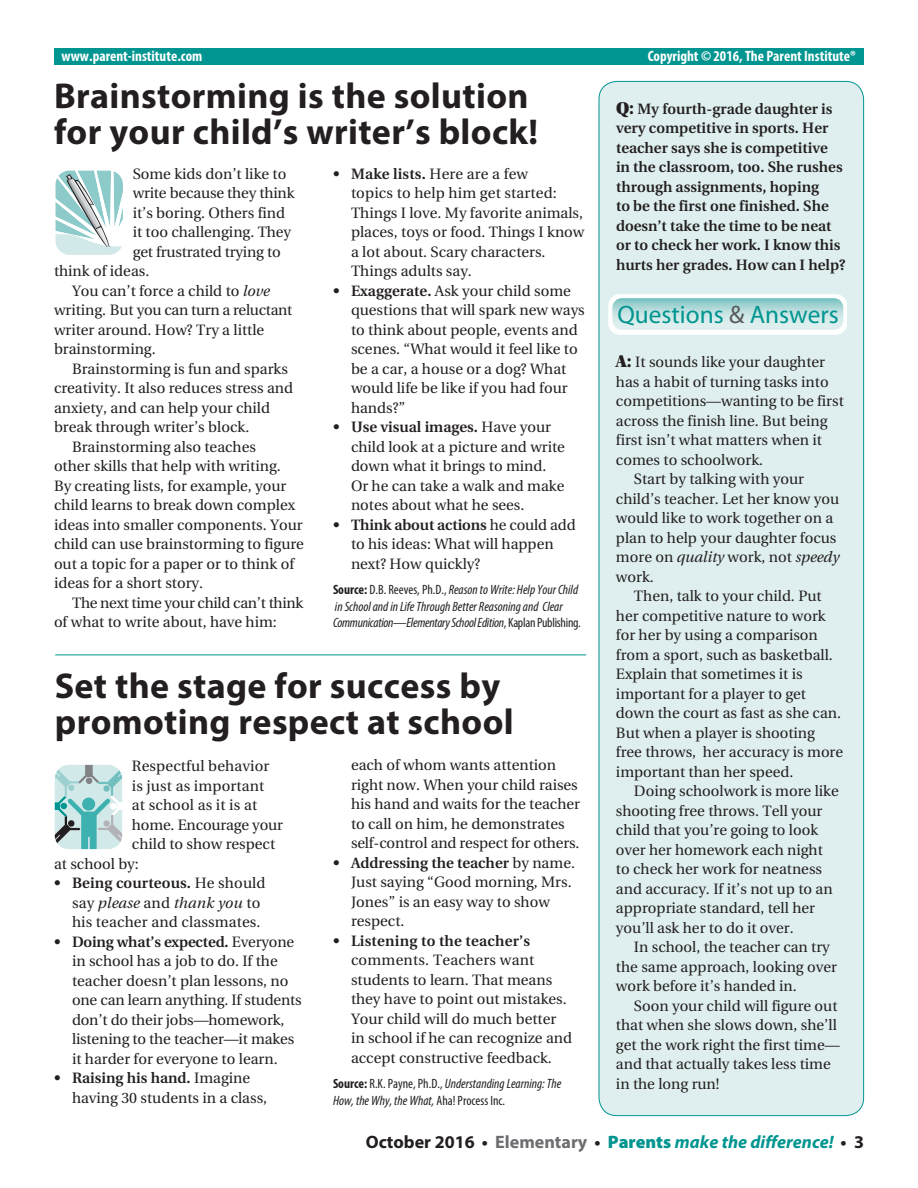
<style>
.page{position:relative;width:918px;height:1188px;background:#fff}
.page>*{position:absolute;margin:0;border:0;box-sizing:border-box;transform-origin:0 0}
._01_Medium_Headline{font:700 36px/36px "Myriad Pro";letter-spacing:.01em;color:#231f20}
.t1{font:25.35px "Block Berthold BQ";color:#009590}
.t2{font:italic 700 18px "Myriad Pro";color:#009590}
._04_Body_text{font:15px/19.5px "Utopia";color:#231f20}
._05_Bullet_text{font:15px/19.5px "Utopia";color:#231f20}
._04_Body_text-2{font:600 15px/19.5px "Utopia";color:#231f20}
.t3{font:700 condensed 15px "Myriad Pro";color:#fff}
._04_Body_text-3{font:15px/19.5px "Utopia";letter-spacing:-.02em;color:#231f20}
._07_Source{font:italic condensed 13.5px/16.5px "Myriad Pro";color:#231f20}
.s1{font-family:"Utopia Std Black Headline";font-weight:400;font-size:18px}
.s2{font-weight:600}
.s3{font-weight:700;font-style:normal}
.s4{font-style:normal}
.s5{font-style:italic}
.s6{color:#57585a}
.s7{font-family:"Utopia Std Black Headline";font-size:18px}
.s8{font-style:normal;color:#231f20}
.s9{font-style:normal;color:#6c6d70}
.s10{font-weight:900;font-style:normal}
</style>
<div class="page">
<div style="left:599px;top:81px;width:265px;height:1035px;background:#dfefef;border-radius:18px"></div>
<div style="left:54px;top:49px;width:810px;height:16px;background:#009590"></div>
<hr style="left:55px;top:655px;width:531px;height:1px;background:#009590">
<svg style="left:55px;top:170px;width:68px;height:85px"></svg>
<svg style="left:54px;top:764px;width:69px;height:86px;background:#add3d2"></svg>
<div style="left:609px;top:295px;width:238px;height:39px;background:#fff;border-radius:11px"></div>
<div style="left:609px;top:294px;width:238px;height:41px;border:1px solid #fff;border-radius:11px"></div>
<svg style="left:612px;top:298px;width:231px;height:32px;background:#bee0e0"></svg>
<p class="t3" style="left:62px;top:46px;width:142px">www.parent-institute.com</p>
<p class="t3" style="left:648px;top:46px;width:210px">Copyright © 2016, The Parent Institute®</p>
<p class="_01_Medium_Headline" style="left:54px;top:77px;width:486px">Brainstorming is the solution for your child’s writer’s block!</p>
<p class="_04_Body_text-2" style="left:616px;top:99px;width:231px"><span class="s1">Q:</span> My fourth-grade daughter is very competitive in sports. Her teacher says she is competitive in the classroom, too. She rushes through assignments, hoping<br>to be the first one finished. She doesn’t take the time to be neat or to check her work. I know this hurts her grades. How can I help?</p>
<p class="_05_Bullet_text" style="left:351px;top:164px;width:235px;text-indent:-18px"><span class="s2">• Make lists.</span> Here are a few<br>topics to help him get started:<br>Things I love. My favorite animals, places, toys or food. Things I know a lot about. Scary characters.<br>Things adults say.</p>
<p class="_05_Bullet_text" style="left:351px;top:281px;width:235px;text-indent:-18px"><span class="s2">• Exaggerate.</span> Ask your child some questions that will spark new ways to think about people, events and scenes. “What would it feel like to be a car, a house or a dog? What would life be like if you had four hands?”</p>
<p class="_05_Bullet_text" style="left:351px;top:417px;width:215px;text-indent:-18px"><span class="s2">• Use visual images.</span> Have your child look at a picture and write down what it brings to mind.<br>Or he can take a walk and make notes about what he sees.</p>
<p class="_05_Bullet_text" style="left:351px;top:515px;width:226px;text-indent:-18px"><span class="s2">• Think about actions</span> he could add to his ideas: What will happen next? How quickly?</p>
<p class="_07_Source" style="left:333px;top:581px;width:249px"><span class="s3">Source:</span> <span class="s4">D.B. Reeves, Ph.D.,</span> Reason to Write: Help Your Child in School and in Life Through Better Reasoning and Clear<br>Communication—Elementary School Edition<span class="s4">, Kaplan Publishing.</span></p>
<p class="_04_Body_text" style="left:133px;top:164px;width:155px">Some kids don’t like to</p>
<p class="_04_Body_text" style="left:133px;top:183px;width:163px">write because they think</p>
<p class="_04_Body_text" style="left:133px;top:203px;width:154px">it’s boring. Others find</p>
<p class="_04_Body_text" style="left:133px;top:222px;width:160px">it too challenging. They</p>
<p class="_04_Body_text" style="left:133px;top:242px;width:150px">get frustrated trying to</p>
<p class="_04_Body_text" style="left:54px;top:261px;width:97px">think of ideas.</p>
<p class="_04_Body_text" style="left:54px;top:281px;width:240px;text-indent:18px">You can’t force a child to <span class="s5">love </span>writing. But you can turn a reluctant writer around. How? Try a little brainstorming.</p>
<p class="_04_Body_text" style="left:54px;top:359px;width:241px;text-indent:18px">Brainstorming is fun and sparks creativity. It also reduces stress and anxiety, and can help your child break through writer’s block.</p>
<p class="_04_Body_text" style="left:54px;top:437px;width:252px;text-indent:18px">Brainstorming also teaches<br>other skills that help with writing.<br>By creating lists, for example, your child learns to break down complex ideas into smaller components. Your child can use brainstorming to figure out a topic for a paper or to think of ideas for a short story.</p>
<p class="_04_Body_text-3" style="left:54px;top:593px;width:251px;text-indent:18px">The next time your child can’t think of what to write about, have him:</p>
<p class="t1" style="left:617px;top:299px;width:223px">Questions <span class="s6">&amp;</span> Answers</p>
<p class="_04_Body_text" style="left:616px;top:353px;width:229px"><span class="s7">A:</span> It sounds like your daughter has a habit of turning tasks into competitions—wanting to be first across the finish line. But being first isn’t what matters when it comes to schoolwork.</p>
<p class="_04_Body_text" style="left:616px;top:470px;width:225px;text-indent:18px">Start by talking with your child’s teacher. Let her know you would like to work together on a plan to help your daughter focus more on <span class="s5">quality</span> work, not <span class="s5">speedy </span>work.</p>
<p class="_04_Body_text" style="left:616px;top:587px;width:229px;text-indent:18px">Then, talk to your child. Put her competitive nature to work for her by using a comparison from a sport, such as basketball.<br>Explain that sometimes it is important for a player to get down the court as fast as she can.<br>But when a player is shooting free throws, her accuracy is more important than her speed.</p>
<p class="_04_Body_text" style="left:616px;top:782px;width:224px;text-indent:18px">Doing schoolwork is more like shooting free throws. Tell your child that you’re going to look over her homework each night to check her work for neatness and accuracy. If it’s not up to an appropriate standard, tell her you’ll ask her to do it over.</p>
<p class="_04_Body_text" style="left:616px;top:938px;width:222px;text-indent:18px">In school, the teacher can try the same approach, looking over work before it’s handed in.</p>
<p class="_04_Body_text" style="left:616px;top:996px;width:225px;text-indent:18px">Soon your child will figure out that when she slows down, she’ll get the work right the first time— and that actually takes less time in the long run!</p>
<p class="_01_Medium_Headline" style="left:55px;top:667px;width:461px">Set the stage for success by promoting respect at school</p>
<p class="_05_Bullet_text" style="left:351px;top:756px;width:231px">each of whom wants attention right now. When your child raises his hand and waits for the teacher to call on him, he demonstrates self-control and respect for others.</p>
<p class="_05_Bullet_text" style="left:351px;top:853px;width:226px;text-indent:-18px"><span class="s2">• Addressing the teacher</span> by name.<br>Just saying “Good morning, Mrs.<br>Jones” is an easy way to show respect.</p>
<p class="_05_Bullet_text" style="left:351px;top:931px;width:223px;text-indent:-18px"><span class="s2">• Listening to the teacher’s </span>comments. Teachers want students to learn. That means they have to point out mistakes.<br>Your child will do much better in school if he can recognize and accept constructive feedback.</p>
<p class="_07_Source" style="left:333px;top:1075px;width:230px"><span class="s3">Source:</span> <span class="s4">R.K. Payne, Ph.D.,</span> Understanding Learning: The<br>How, the Why, the What, <span class="s4">Aha! Process Inc.</span></p>
<p class="_04_Body_text" style="left:132px;top:756px;width:139px">Respectful behavior</p>
<p class="_04_Body_text" style="left:132px;top:776px;width:134px">is just as important</p>
<p class="_04_Body_text" style="left:132px;top:795px;width:127px">at school as it is at</p>
<p class="_04_Body_text" style="left:132px;top:815px;width:153px">home. Encourage your</p>
<p class="_04_Body_text" style="left:132px;top:834px;width:145px">child to show respect</p>
<p class="_04_Body_text" style="left:54px;top:854px;width:86px">at school by:</p>
<p class="_05_Bullet_text" style="left:72px;top:873px;width:195px;text-indent:-18px"><span class="s2">• Being courteous.</span> He should say <span class="s5">please</span> and <span class="s5">thank you</span> to his teacher and classmates.</p>
<p class="_05_Bullet_text" style="left:72px;top:932px;width:231px;text-indent:-18px"><span class="s2">• Doing what’s expected.</span> Everyone in school has a job to do. If the teacher doesn’t plan lessons, no one can learn anything. If students don’t do their jobs—homework, listening to the teacher—it makes it harder for everyone to learn.</p>
<p class="_05_Bullet_text" style="left:72px;top:1068px;width:197px;text-indent:-18px"><span class="s2">• Raising his hand.</span> Imagine having 30 students in a class,</p>
<p class="t2" style="left:366px;top:1130px;width:500px"><span class="s8">October 2016 •</span> <span class="s9">Elementary</span> <span class="s8">•</span> <span class="s10">Parents</span> make the difference! <span class="s8">• 3</span></p>
</div>
